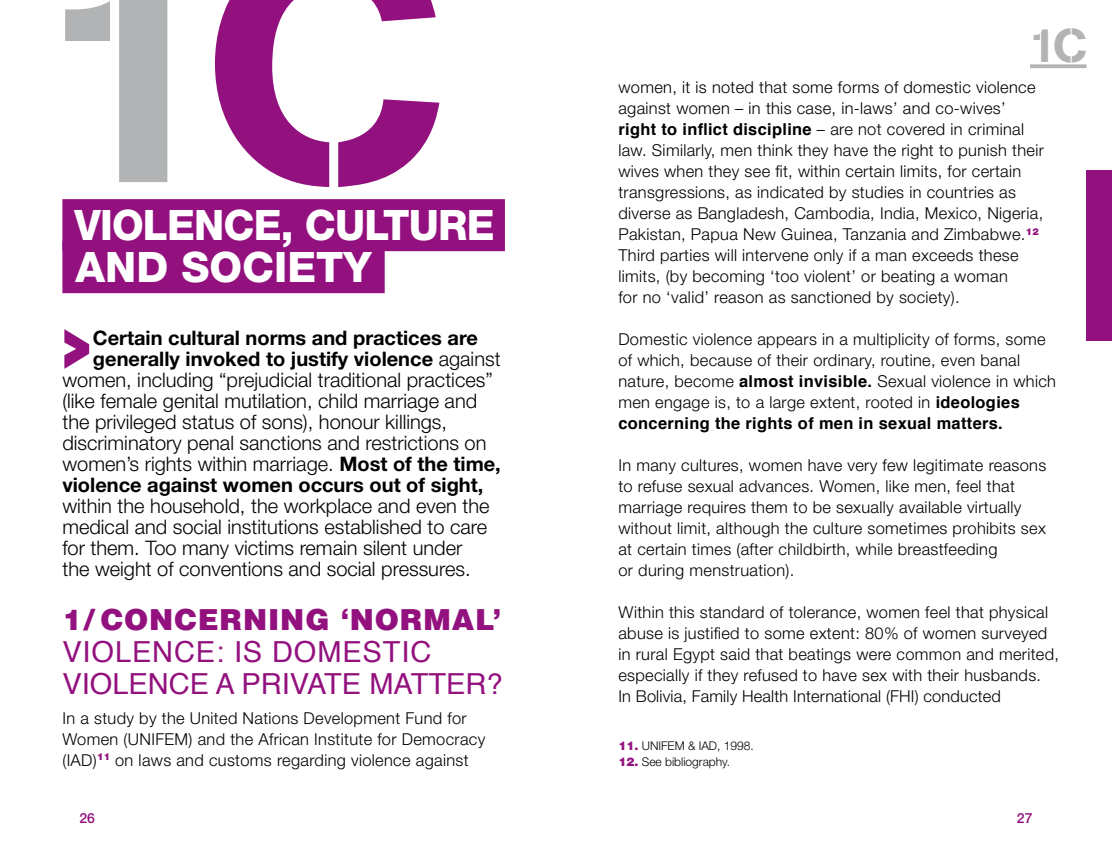
<style>
.page{position:relative;width:1112px;height:851px;background:#fff}
.page>*{position:absolute;margin:0;border:0;box-sizing:border-box;transform-origin:0 0}
.t1{font:301.4px "AG Book Stencil";color:#b1b3b4;scale:1.11 1}
.t2{font:900 55px "Interstate";color:#93117e}
.t3{font:47px "AG Book Stencil";color:#b1b3b4}
.t4{font:800 42px/42px "Helvetica Neue";letter-spacing:-.02em;color:#fff}
.t5{font:29px/32px "Helvetica";color:#93117e}
.t6{font:300 20px/21px "Helvetica Neue";color:#000}
.t7{font:700 20px "Helvetica Neue";color:#000}
.t8{font:300 16.4px/21px "Helvetica Neue";letter-spacing:.02em;color:#000}
.t9{font:700 16.4px "Helvetica";letter-spacing:.02em;color:#000}
.t10{font:500 14px "Helvetica Neue";color:#93117e}
.t11{font:300 12px "Helvetica Neue";color:#000}
.s1{font-size:334.8px;color:#93117e}
.s2{font-weight:300}
.s3{font-weight:700}
.s4{font-family:"Helvetica Neue";font-weight:900}
.s5{font-weight:900}
.s6{font-family:"Helvetica Neue";font-weight:300}
.s7{font-family:"Helvetica";font-weight:700}
.s8{font-weight:900;color:#93117e}
</style>
<div class="page">
<div style="left:1086px;top:170px;width:25px;height:170px;background:#93117e"></div>
<svg style="left:1030px;top:64px;width:56px;height:4px"></svg>
<div style="left:62px;top:199px;width:443px;height:52px;background:#93117e"></div>
<div style="left:62px;top:241px;width:322px;height:52px;background:#93117e"></div>
<h1 class="t1" style="left:40px;top:-104px;width:363px">1<span class="s1">c</span></h1>
<h3 class="t4" style="left:74px;top:204px;width:422px">VIOLENCE, CULTURE<br>AND SOCIETY</h3>
<h2 class="t2" style="left:62px;top:314px;width:30px">&gt;</h2>
<p class="t7" style="left:93px;top:326px;width:386px">Certain cultural norms and practices are</p>
<p class="t7" style="left:93px;top:347px;width:409px">generally invoked to justify violence <span class="s2">against</span></p>
<p class="t6" style="left:62px;top:369px;width:432px">women, including “prejudicial traditional practices”</p>
<p class="t6" style="left:62px;top:390px;width:416px">(like female genital mutilation, child marriage and</p>
<p class="t6" style="left:62px;top:411px;width:386px">the privileged status of sons), honour killings,</p>
<p class="t6" style="left:62px;top:432px;width:425px">discriminatory penal sanctions and restrictions on</p>
<p class="t6" style="left:62px;top:453px;width:440px">women’s rights within marriage. <span class="s3">Most of the time,</span></p>
<p class="t7" style="left:62px;top:473px;width:422px">violence against women occurs out of sight,</p>
<p class="t6" style="left:62px;top:495px;width:428px">within the household, the workplace and even the medical and social institutions established to care for them. Too many victims remain silent under the weight of conventions and social pressures.</p>
<h3 class="t5" style="left:62px;top:602px;width:441px"><span class="s4">1/</span> <span class="s5">CONCERNING ‘NORMAL’<br></span>VIOLENCE: IS DOMESTIC<br>VIOLENCE A PRIVATE MATTER?</h3>
<p class="t8" style="left:62px;top:706px;width:406px">In a study by the United Nations Development Fund for<br>Women (UNIFEM</p>
<p class="t8" style="left:62px;top:727px;width:424px;text-indent:126px">) and the African Institute for Democracy (IAD)<sup>11</sup> on laws and customs regarding violence against</p>
<h3 class="t3" style="left:1029px;top:17px;width:58px">1c</h3>
<p class="t8" style="left:618px;top:76px;width:418px">women, it is noted that some forms of domestic violence against women – in this case, in-laws’ and co-wives’</p>
<p class="t9" style="left:618px;top:114px;width:407px">right to inflict discipline <span class="s6">– are not covered in criminal</span></p>
<p class="t8" style="left:618px;top:139px;width:427px">law. Similarly, men think they have the right to punish their wives when they see fit, within certain limits, for certain transgressions, as indicated by studies in countries as diverse as Bangladesh, Cambodia, India, Mexico, Nigeria, Pakistan, Papua New Guinea, Tanzania and Zimbabwe.<sup>12<br></sup>Third parties will intervene only if a man exceeds these limits, (by becoming ‘too violent’ or beating a woman<br>for no ‘valid’ reason as sanctioned by society).</p>
<p class="t8" style="left:618px;top:328px;width:439px">Domestic violence appears in a multiplicity of forms, some of which, because of their ordinary, routine, even banal nature, become <span class="s7">almost invisible.</span> Sexual violence in which men engage is, to a large extent, rooted in <span class="s7">ideologies</span></p>
<p class="t9" style="left:618px;top:408px;width:386px">concerning the rights of men in sexual matters.</p>
<p class="t8" style="left:618px;top:454px;width:429px">In many cultures, women have very few legitimate reasons to refuse sexual advances. Women, like men, feel that marriage requires them to be sexually available virtually without limit, although the culture sometimes prohibits sex at certain times (after childbirth, while breastfeeding<br>or during menstruation).</p>
<p class="t8" style="left:618px;top:601px;width:442px">Within this standard of tolerance, women feel that physical abuse is justified to some extent: 80% of women surveyed in rural Egypt said that beatings were common and merited, especially if they refused to have sex with their husbands.<br>In Bolivia, Family Health International (FHI) conducted</p>
<p class="t11" style="left:618px;top:738px;width:32px"><span class="s8">11.</span> UNIFEM</p>
<p class="t11" style="left:688px;top:738px;width:67px">&amp; IAD, 1998.</p>
<p class="t11" style="left:618px;top:754px;width:113px"><span class="s8">12.</span> See bibliography.</p>
<p class="t10" style="left:79px;top:809px;width:17px">26</p>
<p class="t10" style="left:1016px;top:809px;width:17px">27</p>
</div>
